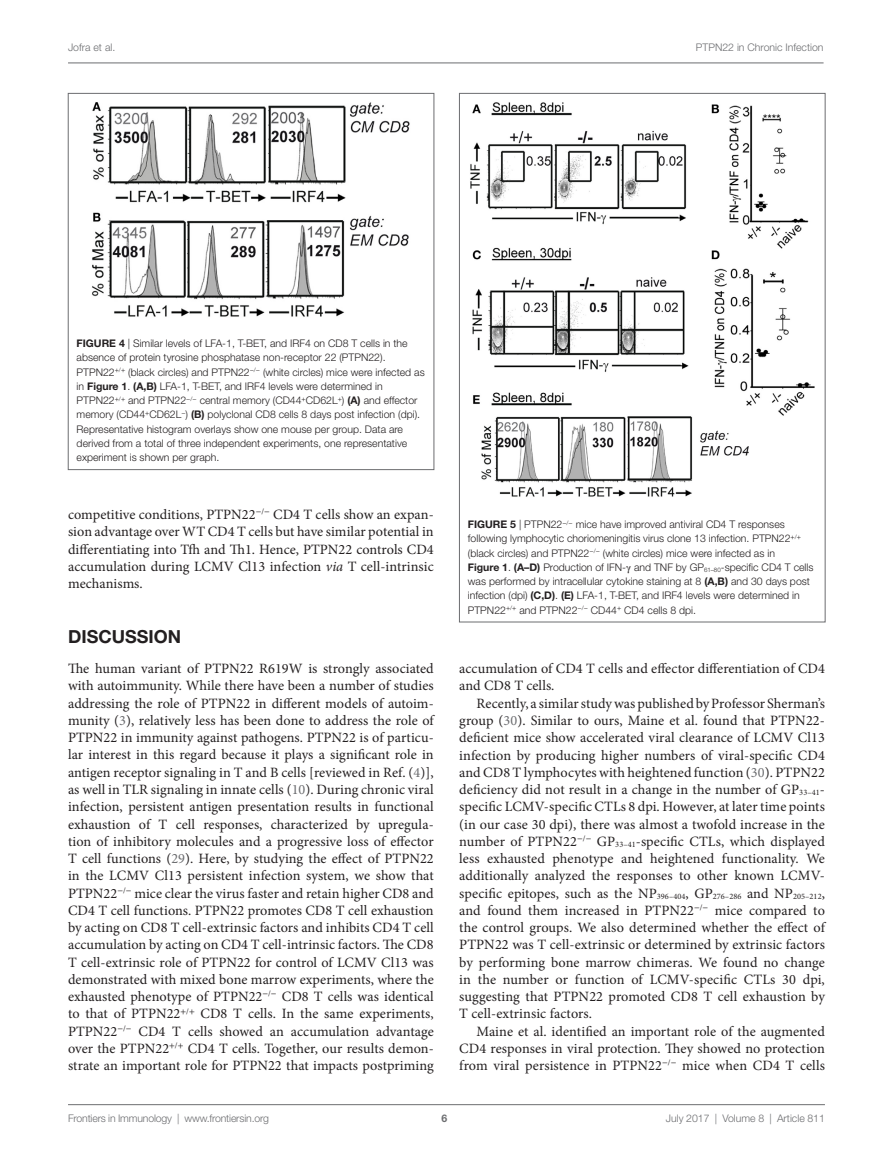
<style>
.page{position:relative;width:893px;height:1170px;background:#fff}
.page>*{position:absolute;margin:0;border:0;box-sizing:border-box;transform-origin:0 0}
.t1{font:700 18px "Helvetica Neue LT Std";color:#231f20}
.t2{font:14.25px/17.2px "Minion Pro";letter-spacing:.005em;color:#231f20;text-align:justify}
.t3{font:300 10.5px/14.2px "Helvetica Neue LT Std";color:#231f20}
.t4{font:300 10.5px "Helvetica Neue LT Std";color:#6c6d70}
.t5{font:700 10.5px "Helvetica Neue LT Std";color:#6c6d70}
.s1{font-weight:700}
.s2{font-style:italic}
.s3{font-family:"STIX General";font-weight:400}
.s4{color:#6c6d70}
</style>
<div class="page">
<img style="left:470px;top:102px;width:345px;height:395px">
<img style="left:92px;top:102px;width:318px;height:215px">
<div style="left:68px;top:93px;width:366px;height:377px;border:1px solid #6c6d70"></div>
<hr style="left:68px;top:63px;width:756px;height:1px;background:#6c6d70">
<hr style="left:68px;top:1104px;width:757px;height:1px;background:#6c6d70">
<p class="t4" style="left:68px;top:41px;width:49px">Jofra et al.</p>
<p class="t4" style="left:696px;top:41px;width:129px">PTPN22 in Chronic Infection</p>
<p class="t3" style="left:77px;top:336px;width:350px"><span class="s1">Figure 4</span> | Similar levels of LFA-1, T-BET, and IRF4 on CD8 T cells in the absence of protein tyrosine phosphatase non-receptor 22 (PTPN22).<br>PTPN22<sup>+</sup><sup>/</sup><sup>+</sup> (black circles) and PTPN22<sup>−</sup><sup>/</sup><sup>−</sup> (white circles) mice were infected as in <span class="s1">Figure 1</span>. <span class="s1">(A,B)</span> LFA-1, T-BET, and IRF4 levels were determined in PTPN22<sup>+</sup><sup>/</sup><sup>+</sup> and PTPN22<sup>−</sup><sup>/</sup><sup>−</sup> central memory (CD44<sup>+</sup>CD62L<sup>+</sup>) <span class="s1">(A)</span> and effector memory (CD44<sup>+</sup>CD62L<sup>−</sup>) <span class="s1">(B)</span> polyclonal CD8 cells 8 days post infection (dpi).<br>Representative histogram overlays show one mouse per group. Data are derived from a total of three independent experiments, one representative experiment is shown per graph.</p>
<p class="t2" style="left:68px;top:506px;width:367px">competitive conditions, PTPN22<sup>−</sup><sup>/</sup><sup>−</sup> CD4 T cells show an expan&shy;sion advantage over WT CD4 T cells but have similar potential in differentiating into Tfh and Th1. Hence, PTPN22 controls CD4 accumulation during LCMV Cl13 infection <span class="s2">via</span> T cell-intrinsic mechanisms.</p>
<p class="t3" style="left:468px;top:517px;width:347px"><span class="s1">Figure 5</span> | PTPN22<sup>−</sup><sup>/</sup><sup>−</sup> mice have improved antiviral CD4 T responses following lymphocytic choriomeningitis virus clone 13 infection. PTPN22<sup>+</sup><sup>/</sup><sup>+ </sup>(black circles) and PTPN22<sup>−</sup><sup>/</sup><sup>−</sup> (white circles) mice were infected as in<br><span class="s1">Figure 1</span>. <span class="s1">(A–D)</span> Production of IFN-<span class="s3">γ</span> and TNF by GP<sub>61–80</sub>-specific CD4 T cells was performed by intracellular cytokine staining at 8 <span class="s1">(A,B)</span> and 30 days post infection (dpi) <span class="s1">(C,D)</span>. <span class="s1">(E)</span> LFA-1, T-BET, and IRF4 levels were determined in PTPN22<sup>+</sup><sup>/</sup><sup>+</sup> and PTPN22<sup>−</sup><sup>/</sup><sup>−</sup> CD44<sup>+</sup> CD4 cells 8 dpi.</p>
<p class="t1" style="left:68px;top:625px;width:112px">DISCUSSION</p>
<p class="t2" style="left:68px;top:660px;width:367px">The human variant of PTPN22 R619W is strongly associated with autoimmunity. While there have been a number of studies addressing the role of PTPN22 in different models of autoim&shy;munity (<span class="s4">3</span>), relatively less has been done to address the role of PTPN22 in immunity against pathogens. PTPN22 is of particu&shy;lar interest in this regard because it plays a significant role in antigen receptor signaling in T and B cells [reviewed in Ref. (<span class="s4">4</span>)], as well in TLR signaling in innate cells (<span class="s4">10</span>). During chronic viral infection, persistent antigen presentation results in functional exhaustion of T cell responses, characterized by upregula&shy;tion of inhibitory molecules and a progressive loss of effector T cell functions (<span class="s4">29</span>). Here, by studying the effect of PTPN22 in the LCMV Cl13 persistent infection system, we show that PTPN22<sup>−</sup><sup>/</sup><sup>−</sup> mice clear the virus faster and retain higher CD8 and CD4 T cell functions. PTPN22 promotes CD8 T cell exhaustion by acting on CD8 T cell-extrinsic factors and inhibits CD4 T cell accumulation by acting on CD4 T cell-intrinsic factors. The CD8<br>T cell-extrinsic role of PTPN22 for control of LCMV Cl13 was demonstrated with mixed bone marrow experiments, where the exhausted phenotype of PTPN22<sup>−</sup><sup>/</sup><sup>−</sup> CD8 T cells was identical to that of PTPN22<sup>+</sup><sup>/</sup><sup>+</sup> CD8 T cells. In the same experiments, PTPN22<sup>−</sup><sup>/</sup><sup>−</sup> CD4 T cells showed an accumulation advantage over the PTPN22<sup>+</sup><sup>/</sup><sup>+</sup> CD4 T cells. Together, our results demon&shy;strate an important role for PTPN22 that impacts postpriming</p>
<p class="t2" style="left:459px;top:660px;width:367px">accumulation of CD4 T cells and effector differentiation of CD4 and CD8 T cells.</p>
<p class="t2" style="left:459px;top:694px;width:367px;text-indent:17px">Recently, a similar study was published by Professor Sherman’s group (<span class="s4">30</span>). Similar to ours, Maine et al. found that PTPN22- deficient mice show accelerated viral clearance of LCMV Cl13 infection by producing higher numbers of viral-specific CD4 and CD8 T lymphocytes with heightened function (<span class="s4">30</span>). PTPN22 deficiency did not result in a change in the number of GP<sub>33–41</sub>- specific LCMV-specific CTLs 8 dpi. However, at later time points (in our case 30 dpi), there was almost a twofold increase in the number of PTPN22<sup>−</sup><sup>/</sup><sup>−</sup> GP<sub>33–41</sub>-specific CTLs, which displayed less exhausted phenotype and heightened functionality. We additionally analyzed the responses to other known LCMV&shy;specific epitopes, such as the NP<sub>396–404</sub>, GP<sub>276–286</sub> and NP<sub>205–212</sub>, and found them increased in PTPN22<sup>−</sup><sup>/</sup><sup>−</sup> mice compared to the control groups. We also determined whether the effect of PTPN22 was T cell-extrinsic or determined by extrinsic factors by performing bone marrow chimeras. We found no change in the number or function of LCMV-specific CTLs 30 dpi, suggesting that PTPN22 promoted CD8 T cell exhaustion by T cell-extrinsic factors.</p>
<p class="t2" style="left:459px;top:1022px;width:367px;text-indent:17px">Maine et al. identified an important role of the augmented CD4 responses in viral protection. They showed no protection from viral persistence in PTPN22<sup>−</sup><sup>/</sup><sup>−</sup> mice when CD4 T cells</p>
<p class="t4" style="left:68px;top:1111px;width:203px">Frontiers in Immunology | www.frontiersin.org</p>
<p class="t4" style="left:666px;top:1111px;width:161px">July 2017 | Volume 8 | Article 811</p>
<p class="t5" style="left:441px;top:1111px;width:7px">6</p>
</div>
